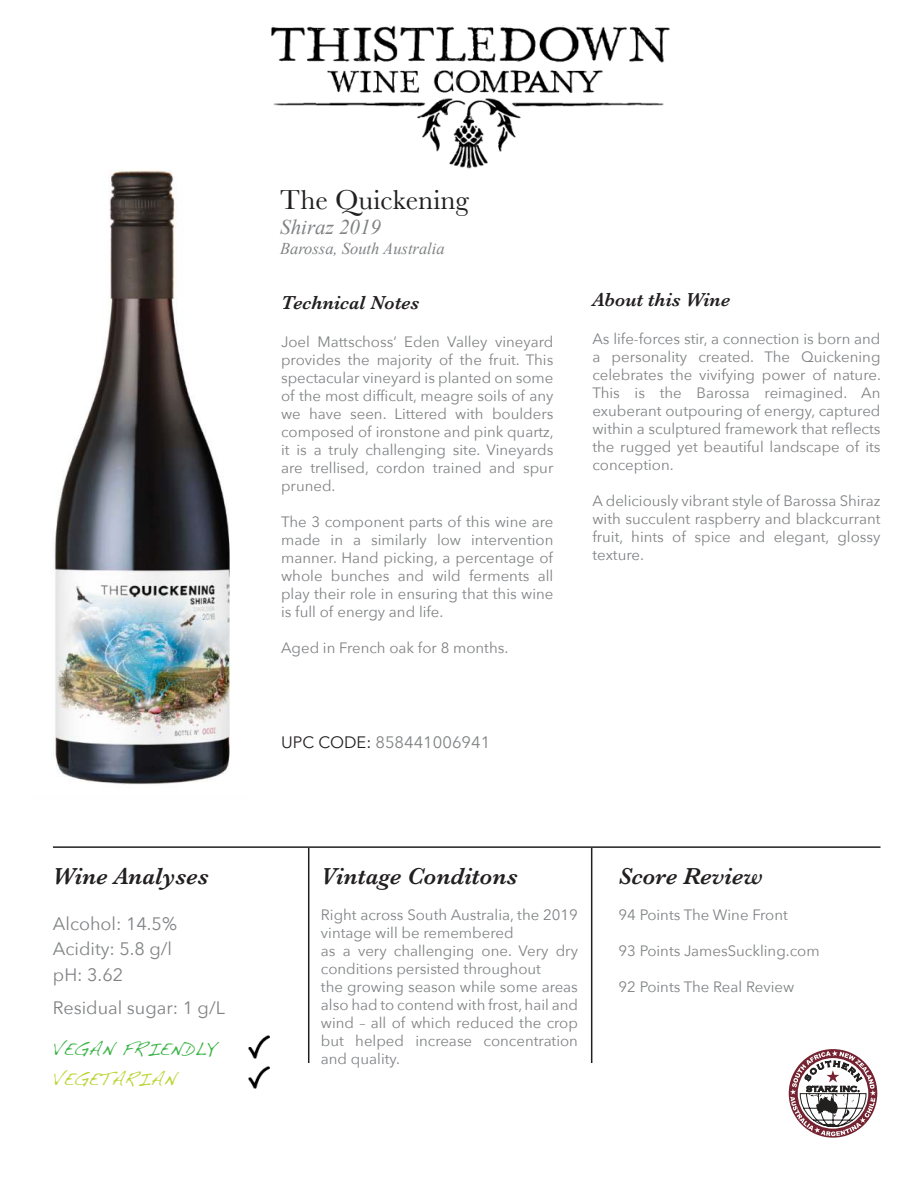
<style>
.page{position:relative;width:918px;height:1188px;background:#fff}
.page>*{position:absolute;margin:0;border:0;box-sizing:border-box;transform-origin:0 0}
.t1{font:28.5px "Baskerville";color:#221f1f}
.t2{font:italic 600 24px "Baskerville";color:#221f1f}
.t3{font:italic 21px "Times New Roman";color:#808284}
.t4{font:italic 600 19.5px "Baskerville";color:#221f1f}
.t5{font:18px/25.5px "Avenir Next";color:#808284}
.t6{font:18px "Handwriting Dakota";color:#3db549}
.t7{font:18px "Handwriting Dakota";color:#b9d533}
.t8{font:italic 16.5px "Times New Roman";color:#808284}
.t9{font:16.5px "Avenir Next";color:#808284}
.t10{font:15px/18px "Avenir Next";color:#808284;text-align:justify}
.s1{color:#221f1f}
</style>
<div class="page">
<img style="left:54px;top:170px;width:176px;height:615px">
<img style="left:221px;top:25px;width:449px;height:149px">
<svg style="left:790px;top:1050px;width:86px;height:86px"></svg>
<hr style="left:53px;top:846px;width:828px;height:2px;background:#221f1f">
<hr style="left:308px;top:848px;width:1px;height:215px;background:#221f1f">
<hr style="left:591px;top:848px;width:1px;height:215px;background:#221f1f">
<img style="left:249px;top:1036px;width:20px;height:22px">
<img style="left:249px;top:1066px;width:20px;height:23px">
<h2 class="t2" style="left:53px;top:866px;width:157px">Wine Analyses</h2>
<p class="t5" style="left:53px;top:912px;width:126px">Alcohol: 14.5%<br>Acidity: 5.8 g/l pH: 3.62</p>
<p class="t5" style="left:53px;top:994px;width:173px">Residual sugar: 1 g/L</p>
<p class="t6" style="left:53px;top:1036px;width:165px">VEGAN FRIENDLY</p>
<p class="t7" style="left:53px;top:1066px;width:125px">VEGETARIAN</p>
<h1 class="t1" style="left:280px;top:189px;width:190px">The Quickening</h1>
<h3 class="t3" style="left:280px;top:219px;width:102px">Shiraz 2019</h3>
<p class="t8" style="left:280px;top:242px;width:166px">Barossa, South Australia</p>
<h3 class="t4" style="left:281px;top:294px;width:140px">Technical Notes</h3>
<p class="t10" style="left:281px;top:334px;width:274px">Joel Mattschoss’ Eden Valley vineyard provides the majority of the fruit. This spectacular vineyard is planted on some of the most difficult, meagre soils of any we have seen. Littered with boulders composed of ironstone and pink quartz, it is a truly challenging site. Vineyards are trellised, cordon trained and spur pruned.</p>
<p class="t10" style="left:281px;top:514px;width:274px">The 3 component parts of this wine are made in a similarly low intervention manner. Hand picking, a percentage of whole bunches and wild ferments all play their role in ensuring that this wine is full of energy and life.</p>
<p class="t10" style="left:281px;top:638px;width:229px">Aged in French oak for 8 months.</p>
<p class="t9" style="left:281px;top:728px;width:211px"><span class="s1">UPC CODE:</span> 858441006941</p>
<h3 class="t4" style="left:592px;top:292px;width:139px">About this Wine</h3>
<p class="t10" style="left:592px;top:329px;width:290px">As life-forces stir, a connection is born and a personality created. The Quickening celebrates the vivifying power of nature.<br>This is the Barossa reimagined. An exuberant outpouring of energy, captured within a sculptured framework that reflects the rugged yet beautiful landscape of its conception.</p>
<p class="t10" style="left:592px;top:493px;width:290px">A deliciously vibrant style of Barossa Shiraz with succulent raspberry and blackcurrant fruit, hints of spice and elegant, glossy texture.</p>
<h2 class="t2" style="left:321px;top:866px;width:198px">Vintage Conditons</h2>
<p class="t10" style="left:321px;top:905px;width:259px;text-align:left">Right across South Australia, the 2019 vintage will be remembered<br>as a very challenging one. Very dry conditions persisted throughout<br>the growing season while some areas also had to contend with frost, hail and wind – all of which reduced the crop but helped increase concentration and quality.</p>
<h2 class="t2" style="left:619px;top:866px;width:146px">Score Review</h2>
<p class="t10" style="left:619px;top:906px;width:171px">94 Points The Wine Front</p>
<p class="t10" style="left:619px;top:942px;width:203px">93 Points JamesSuckling.com</p>
<p class="t10" style="left:619px;top:979px;width:177px">92 Points The Real Review</p>
</div>
